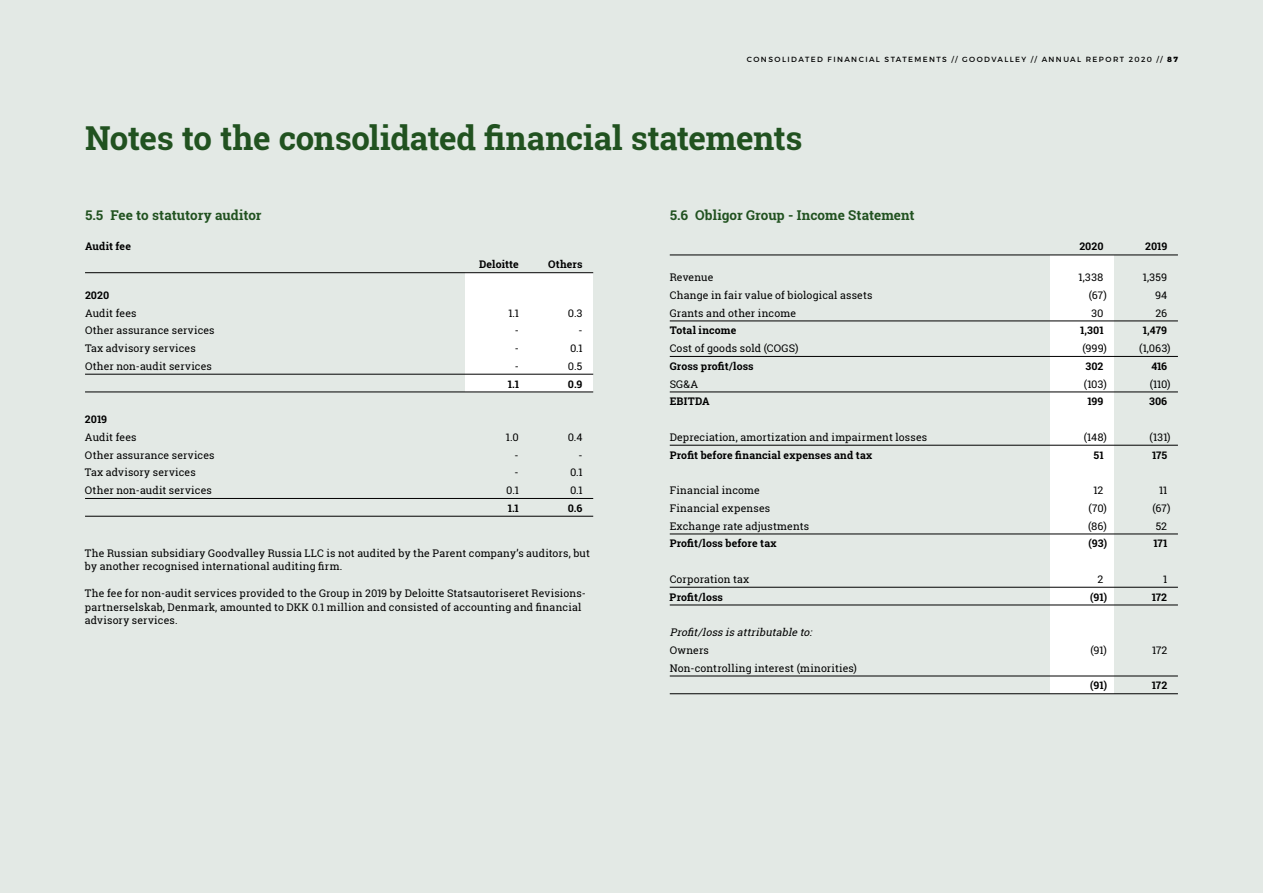
<style>
.page{position:relative;width:1263px;height:893px;background:#e3e9e5}
.page>*{position:absolute;margin:0;border:0;box-sizing:border-box;transform-origin:0 0}
.t1{font:700 33px "Roboto Slab";letter-spacing:-.01em;color:#215220}
.t2{font:700 13.5px "Roboto Slab";color:#215220}
.t3{font:10.5px/13.5px "Roboto Slab";letter-spacing:.015em;color:#000}
.t4{font:700 10.5px "Roboto Slab";letter-spacing:.01em;color:#000}
.t5{font:italic 10.5px "Roboto Slab";color:#000}
.t6{font:7.5px "Montserrat";letter-spacing:.19em;color:#000}
.s1{font-weight:800}
</style>
<div class="page">
<div style="left:466px;top:273px;width:127px;height:119px;background:#fff"></div>
<div style="left:1050px;top:255px;width:64px;height:439px;background:#fff"></div>
<hr style="left:85px;top:272px;width:508px;height:1px;background:#000">
<hr style="left:85px;top:374px;width:508px;height:1px;background:#000">
<hr style="left:85px;top:392px;width:508px;height:1px;background:#000">
<hr style="left:85px;top:498px;width:508px;height:1px;background:#000">
<hr style="left:85px;top:516px;width:508px;height:1px;background:#000">
<hr style="left:670px;top:255px;width:508px;height:1px;background:#000">
<hr style="left:670px;top:321px;width:508px;height:1px;background:#000">
<hr style="left:670px;top:356px;width:508px;height:1px;background:#000">
<hr style="left:670px;top:392px;width:508px;height:1px;background:#000">
<hr style="left:670px;top:445px;width:508px;height:1px;background:#000">
<hr style="left:670px;top:534px;width:508px;height:1px;background:#000">
<hr style="left:670px;top:587px;width:508px;height:1px;background:#000">
<hr style="left:670px;top:605px;width:508px;height:1px;background:#000">
<hr style="left:670px;top:676px;width:508px;height:1px;background:#000">
<hr style="left:670px;top:693px;width:508px;height:1px;background:#000">
<p class="t6" style="left:747px;top:55px;width:433px">CONSOLIDATED FINANCIAL STATEMENTS // GOODVALLEY // ANNUAL REPORT 2020 // <span class="s1">87</span></p>
<h1 class="t1" style="left:85px;top:116px;width:719px">Notes to the consolidated financial statements</h1>
<p class="t2" style="left:85px;top:206px;width:178px">5.5 Fee to statutory auditor</p>
<p class="t4" style="left:85px;top:239px;width:47px">Audit fee</p>
<p class="t4" style="left:479px;top:257px;width:41px">Deloitte</p>
<p class="t4" style="left:548px;top:257px;width:36px">Others</p>
<p class="t2" style="left:670px;top:206px;width:246px">5.6 Obligor Group - Income Statement</p>
<p class="t4" style="left:1079px;top:239px;width:26px">2020</p>
<p class="t4" style="left:1145px;top:239px;width:24px">2019</p>
<p class="t4" style="left:85px;top:288px;width:26px">2020</p>
<p class="t3" style="left:85px;top:306px;width:53px">Audit fees</p>
<p class="t3" style="left:508px;top:306px;width:12px">1.1</p>
<p class="t3" style="left:568px;top:306px;width:16px">0.3</p>
<p class="t3" style="left:85px;top:324px;width:131px">Other assurance services</p>
<p class="t3" style="left:515px;top:324px;width:6px">-</p>
<p class="t3" style="left:578px;top:324px;width:6px">-</p>
<p class="t3" style="left:85px;top:341px;width:112px">Tax advisory services</p>
<p class="t3" style="left:515px;top:341px;width:6px">-</p>
<p class="t3" style="left:570px;top:341px;width:14px">0.1</p>
<p class="t3" style="left:85px;top:359px;width:128px">Other non-audit services</p>
<p class="t3" style="left:515px;top:359px;width:6px">-</p>
<p class="t3" style="left:568px;top:359px;width:16px">0.5</p>
<p class="t4" style="left:508px;top:376px;width:13px">1.1</p>
<p class="t4" style="left:568px;top:376px;width:16px">0.9</p>
<p class="t4" style="left:85px;top:412px;width:24px">2019</p>
<p class="t3" style="left:85px;top:430px;width:53px">Audit fees</p>
<p class="t3" style="left:506px;top:430px;width:14px">1.0</p>
<p class="t3" style="left:568px;top:430px;width:16px">0.4</p>
<p class="t3" style="left:85px;top:448px;width:131px">Other assurance services</p>
<p class="t3" style="left:515px;top:448px;width:6px">-</p>
<p class="t3" style="left:578px;top:448px;width:6px">-</p>
<p class="t3" style="left:85px;top:466px;width:112px">Tax advisory services</p>
<p class="t3" style="left:515px;top:466px;width:6px">-</p>
<p class="t3" style="left:570px;top:466px;width:14px">0.1</p>
<p class="t3" style="left:85px;top:483px;width:128px">Other non-audit services</p>
<p class="t3" style="left:506px;top:483px;width:14px">0.1</p>
<p class="t3" style="left:570px;top:483px;width:14px">0.1</p>
<p class="t4" style="left:508px;top:501px;width:13px">1.1</p>
<p class="t4" style="left:568px;top:501px;width:16px">0.6</p>
<p class="t3" style="left:85px;top:546px;width:506px">The Russian subsidiary Goodvalley Russia LLC is not audited by the Parent company’s auditors, but by another recognised international auditing firm.</p>
<p class="t3" style="left:85px;top:586px;width:502px">The fee for non-audit services provided to the Group in 2019 by Deloitte Statsautoriseret Revisions&shy;partnerselskab, Denmark, amounted to DKK 0.1 million and consisted of accounting and financial advisory services.</p>
<p class="t3" style="left:670px;top:270px;width:45px">Revenue</p>
<p class="t3" style="left:1078px;top:270px;width:26px">1,338</p>
<p class="t3" style="left:1143px;top:270px;width:26px">1,359</p>
<p class="t3" style="left:670px;top:288px;width:204px">Change in fair value of biological assets</p>
<p class="t3" style="left:1089px;top:288px;width:20px">(67)</p>
<p class="t3" style="left:1155px;top:288px;width:14px">94</p>
<p class="t3" style="left:670px;top:306px;width:128px">Grants and other income</p>
<p class="t3" style="left:1091px;top:306px;width:14px">30</p>
<p class="t3" style="left:1155px;top:306px;width:13px">26</p>
<p class="t4" style="left:670px;top:323px;width:68px">Total income</p>
<p class="t4" style="left:1080px;top:323px;width:25px">1,301</p>
<p class="t4" style="left:1143px;top:323px;width:26px">1,479</p>
<p class="t3" style="left:670px;top:341px;width:130px">Cost of goods sold (COGS)</p>
<p class="t3" style="left:1082px;top:341px;width:26px">(999)</p>
<p class="t3" style="left:1139px;top:341px;width:33px">(1,063)</p>
<p class="t4" style="left:670px;top:359px;width:85px">Gross profit/loss</p>
<p class="t4" style="left:1085px;top:359px;width:20px">302</p>
<p class="t4" style="left:1151px;top:359px;width:17px">416</p>
<p class="t3" style="left:670px;top:377px;width:30px">SG&amp;A</p>
<p class="t3" style="left:1084px;top:377px;width:25px">(103)</p>
<p class="t3" style="left:1150px;top:377px;width:22px">(110)</p>
<p class="t4" style="left:670px;top:394px;width:41px">EBITDA</p>
<p class="t4" style="left:1087px;top:394px;width:18px">199</p>
<p class="t4" style="left:1149px;top:394px;width:20px">306</p>
<p class="t3" style="left:670px;top:430px;width:259px">Depreciation, amortization and impairment losses</p>
<p class="t3" style="left:1084px;top:430px;width:25px">(148)</p>
<p class="t3" style="left:1149px;top:430px;width:23px">(131)</p>
<p class="t4" style="left:670px;top:448px;width:204px">Profit before financial expenses and tax</p>
<p class="t4" style="left:1093px;top:448px;width:12px">51</p>
<p class="t4" style="left:1152px;top:448px;width:17px">175</p>
<p class="t3" style="left:670px;top:483px;width:92px">Financial income</p>
<p class="t3" style="left:1093px;top:483px;width:12px">12</p>
<p class="t3" style="left:1159px;top:483px;width:9px">11</p>
<p class="t3" style="left:670px;top:501px;width:102px">Financial expenses</p>
<p class="t3" style="left:1088px;top:501px;width:20px">(70)</p>
<p class="t3" style="left:1152px;top:501px;width:20px">(67)</p>
<p class="t3" style="left:670px;top:519px;width:141px">Exchange rate adjustments</p>
<p class="t3" style="left:1088px;top:519px;width:20px">(86)</p>
<p class="t3" style="left:1155px;top:519px;width:13px">52</p>
<p class="t4" style="left:670px;top:536px;width:108px">Profit/loss before tax</p>
<p class="t4" style="left:1088px;top:536px;width:20px">(93)</p>
<p class="t4" style="left:1153px;top:536px;width:15px">171</p>
<p class="t3" style="left:670px;top:572px;width:81px">Corporation tax</p>
<p class="t3" style="left:1097px;top:572px;width:7px">2</p>
<p class="t3" style="left:1163px;top:572px;width:5px">1</p>
<p class="t4" style="left:670px;top:590px;width:55px">Profit/loss</p>
<p class="t4" style="left:1090px;top:590px;width:18px">(91)</p>
<p class="t4" style="left:1152px;top:590px;width:17px">172</p>
<p class="t5" style="left:670px;top:625px;width:146px">Profit/loss is attributable to:</p>
<p class="t3" style="left:670px;top:643px;width:41px">Owners</p>
<p class="t3" style="left:1090px;top:643px;width:18px">(91)</p>
<p class="t3" style="left:1152px;top:643px;width:17px">172</p>
<p class="t3" style="left:670px;top:661px;width:189px">Non-controlling interest (minorities)</p>
<p class="t4" style="left:1090px;top:678px;width:18px">(91)</p>
<p class="t4" style="left:1152px;top:678px;width:17px">172</p>
</div>
